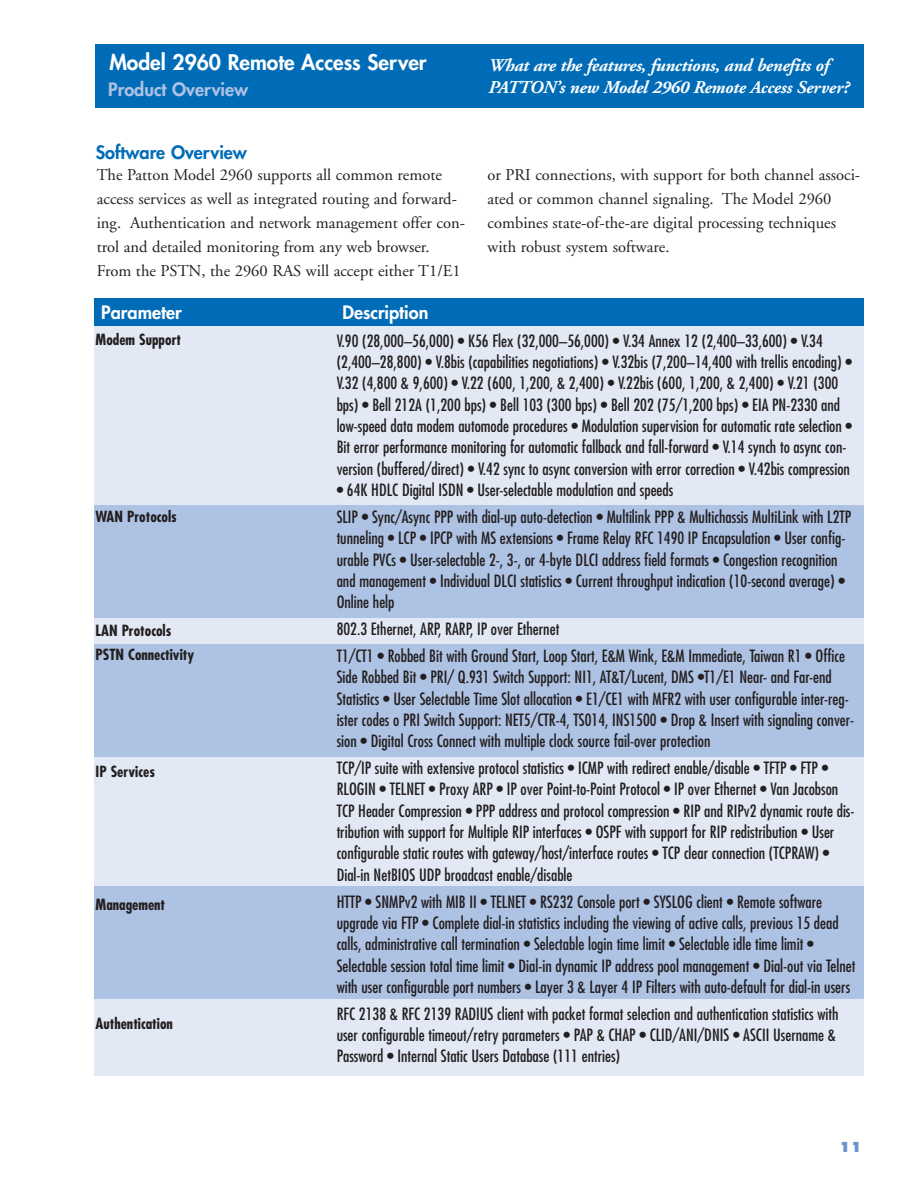
<style>
.page{position:relative;width:918px;height:1188px;background:#fff}
.page>*{position:absolute;margin:0;border:0;box-sizing:border-box;transform-origin:0 0}
.t1{font:800 21px "Futura";color:#fff}
.t2{font:italic 700 18px/21.6px "Adobe Garamond";letter-spacing:-.015em;color:#fff}
.t3{font:800 18px "Futura";color:#fff}
.t4{font:800 18px "Futura";color:#006cb7}
.t5{font:800 18px "Futura";color:#aec2e3}
.t6{font:condensed 16.5px/21.3px "Futura";color:#231f20}
.t7{font:16.5px/24px "Adobe Garamond";color:#231f20}
.t8{font:700 condensed 15px/24.5px "Futura";color:#231f20}
.t9{font:800 13.5px "Futura";color:#6895ce}
</style>
<div class="page">
<div style="left:95px;top:45px;width:769px;height:63px;background:#006cb7"></div>
<div style="left:94px;top:325px;width:770px;height:179px;background:#e2e9f5"></div>
<div style="left:94px;top:505px;width:770px;height:113px;background:#aec2e3"></div>
<div style="left:94px;top:757px;width:770px;height:130px;background:#e2e9f5"></div>
<div style="left:94px;top:886px;width:770px;height:113px;background:#aec2e3"></div>
<div style="left:94px;top:999px;width:770px;height:77px;background:#e2e9f5"></div>
<div style="left:94px;top:298px;width:770px;height:27px;background:#006cb7"></div>
<div style="left:94px;top:618px;width:770px;height:27px;background:#e2e9f5"></div>
<div style="left:94px;top:644px;width:770px;height:112px;background:#aec2e3"></div>
<p class="t1" style="left:109px;top:52px;width:319px">Model 2960 Remote Access Server</p>
<p class="t5" style="left:108px;top:80px;width:142px">Product Overview</p>
<p class="t2" style="left:488px;top:56px;width:363px">What are the features, functions, and benefits of<br>PATTON’s new Model 2960 Remote Access Server?</p>
<p class="t4" style="left:96px;top:143px;width:153px">Software Overview</p>
<p class="t7" style="left:97px;top:164px;width:370px">The Patton Model 2960 supports all common remote access services as well as integrated routing and forward&shy;ing. Authentication and network management offer con&shy;trol and detailed monitoring from any web browser.<br>From the PSTN, the 2960 RAS will accept either T1/E1</p>
<p class="t7" style="left:487px;top:164px;width:374px">or PRI connections, with support for both channel associ&shy;ated or common channel signaling. The Model 2960 combines state-of-the-are digital processing techniques with robust system software.</p>
<p class="t3" style="left:101px;top:304px;width:82px">Parameter</p>
<p class="t8" style="left:96px;top:329px;width:87px">Modem Support</p>
<p class="t3" style="left:342px;top:304px;width:88px">Description</p>
<p class="t6" style="left:337px;top:331px;width:517px">V.90 (28,000–56,000) • K56 Flex (32,000–56,000) • V.34 Annex 12 (2,400–33,600) • V.34 (2,400–28,800) • V.8bis (capabilities negotiations) • V.32bis (7,200–14,400 with trellis encoding) • V.32 (4,800 &amp; 9,600) • V.22 (600, 1,200, &amp; 2,400) • V.22bis (600, 1,200, &amp; 2,400) • V.21 (300 bps) • Bell 212A (1,200 bps) • Bell 103 (300 bps) • Bell 202 (75/1,200 bps) • EIA PN-2330 and low-speed data modem automode procedures • Modulation supervision for automatic rate selection • Bit error performance monitoring for automatic fallback and fall-forward • V.14 synch to async con&shy;version (buffered/direct) • V.42 sync to async conversion with error correction • V.42bis compression</p>
<p class="t6" style="left:337px;top:478px;width:516px;line-height:26.7px">• 64K HDLC Digital ISDN • User-selectable modulation and speeds<br>SLIP • Sync/Async PPP with dial-up auto-detection • Multilink PPP &amp; Multichassis MultiLink with L2TP</p>
<p class="t6" style="left:337px;top:529px;width:510px">tunneling • LCP • IPCP with MS extensions • Frame Relay RFC 1490 IP Encapsulation • User config&shy;urable PVCs • User-selectable 2-, 3-, or 4-byte DLCI address field formats • Congestion recognition and management • Individual DLCI statistics • Current throughput indication (10-second average) • Online help</p>
<p class="t6" style="left:337px;top:617px;width:510px;line-height:26.7px">802.3 Ethernet, ARP, RARP, IP over Ethernet<br>T1/CT1 • Robbed Bit with Ground Start, Loop Start, E&amp;M Wink, E&amp;M Immediate, Taiwan R1 • Office</p>
<p class="t6" style="left:337px;top:668px;width:519px">Side Robbed Bit • PRI/ Q.931 Switch Support: NI1, AT&amp;T/Lucent, DMS •T1/E1 Near- and Far-end Statistics • User Selectable Time Slot allocation • E1/CE1 with MFR2 with user configurable inter-reg&shy;ister codes o PRI Switch Support: NET5/CTR-4, TS014, INS1500 • Drop &amp; Insert with signaling conver&shy;sion • Digital Cross Connect with multiple clock source fail-over protection</p>
<p class="t6" style="left:337px;top:759px;width:519px">TCP/IP suite with extensive protocol statistics • ICMP with redirect enable/disable • TFTP • FTP • RLOGIN • TELNET • Proxy ARP • IP over Point-to-Point Protocol • IP over Ethernet • Van Jacobson TCP Header Compression • PPP address and protocol compression • RIP and RIPv2 dynamic route dis&shy;tribution with support for Multiple RIP interfaces • OSPF with support for RIP redistribution • User configurable static routes with gateway/host/interface routes • TCP clear connection (TCPRAW) • Dial-in NetBIOS UDP broadcast enable/disable</p>
<p class="t6" style="left:337px;top:892px;width:520px">HTTP • SNMPv2 with MIB II • TELNET • RS232 Console port • SYSLOG client • Remote software upgrade via FTP • Complete dial-in statistics including the viewing of active calls, previous 15 dead calls, administrative call termination • Selectable login time limit • Selectable idle time limit • Selectable session total time limit • Dial-in dynamic IP address pool management • Dial-out via Telnet with user configurable port numbers • Layer 3 &amp; Layer 4 IP Filters with auto-default for dial-in users</p>
<p class="t6" style="left:337px;top:1004px;width:503px">RFC 2138 &amp; RFC 2139 RADIUS client with packet format selection and authentication statistics with user configurable timeout/retry parameters • PAP &amp; CHAP • CLID/ANI/DNIS • ASCII Username &amp;<br>Password • Internal Static Users Database (111 entries)</p>
<p class="t8" style="left:96px;top:505px;width:83px">WAN Protocols</p>
<p class="t8" style="left:96px;top:619px;width:100px">LAN Protocols<br>PSTN Connectivity</p>
<p class="t8" style="left:96px;top:760px;width:61px">IP Services</p>
<p class="t8" style="left:96px;top:893px;width:71px">Management</p>
<p class="t8" style="left:96px;top:1013px;width:79px">Authentication</p>
<p class="t9" style="left:840px;top:1141px;width:24px">11</p>
</div>
